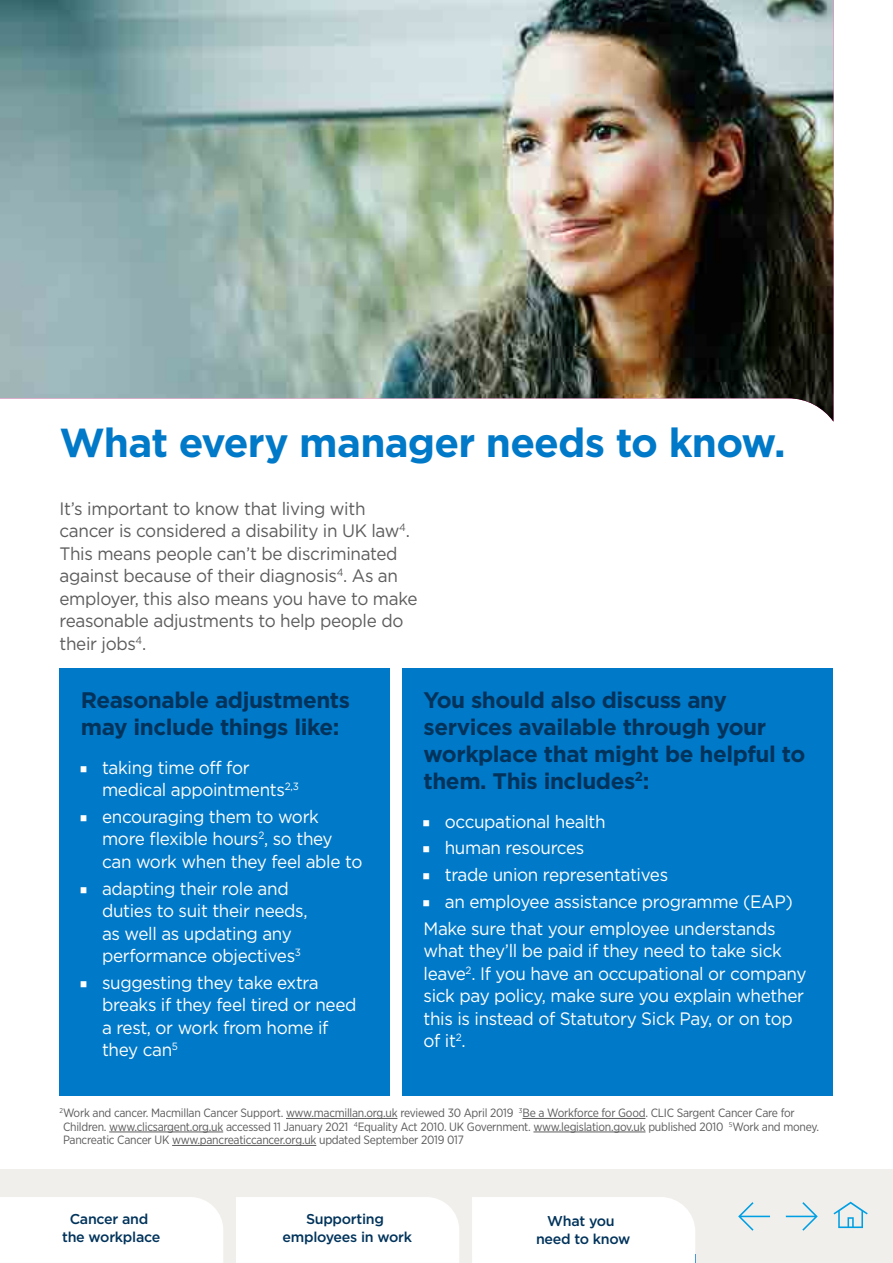
<style>
.page{position:relative;width:893px;height:1263px;background:#fff}
.page>*{position:absolute;margin:0;border:0;box-sizing:border-box;transform-origin:0 0}
.t1{font:700 40.5px "Gotham";letter-spacing:-.02em;color:#0079c8}
.t2{font:700 22.5px/27px "Gotham";letter-spacing:-.02em;color:#00335b}
.t3{font:18px/22.5px "Gotham";letter-spacing:-.02em;color:#fff;scale:.95 1}
.t4{font:18px/22.5px "Gotham";letter-spacing:-.02em;color:#5c5c5c;scale:.95 1}
.t5{font:500 14.25px/18px "Gotham";letter-spacing:-.02em;color:#00335b;text-align:center}
.t6{font:12px/13.5px "Gotham Narrow";letter-spacing:-.02em;color:#5c5c5c}
</style>
<div class="page">
<div style="left:0;top:1169px;width:893px;height:94px;background:#f1efeb"></div>
<div style="left:60px;top:668px;width:330px;height:427px;background:#0079c8"></div>
<div style="left:402px;top:668px;width:431px;height:427px;background:#0079c8"></div>
<hr style="left:286px;top:1118px;width:111px;height:1px;background:#5c5c5c">
<hr style="left:522px;top:1118px;width:123px;height:1px;background:#5c5c5c">
<hr style="left:109px;top:1131px;width:114px;height:1px;background:#5c5c5c">
<hr style="left:533px;top:1131px;width:112px;height:1px;background:#5c5c5c">
<hr style="left:172px;top:1145px;width:144px;height:1px;background:#5c5c5c">
<img style="left:0;top:0;width:833px;height:421px">
<svg style="left:738px;top:1202px;width:32px;height:29px"></svg>
<svg style="left:786px;top:1202px;width:32px;height:29px"></svg>
<div style="left:0;top:1197px;width:223px;height:66px;background:#fff"></div>
<div style="left:236px;top:1197px;width:223px;height:66px;background:#fff"></div>
<svg style="left:833px;top:1202px;width:35px;height:26px"></svg>
<div style="left:472px;top:1197px;width:223px;height:66px;background:#fff"></div>
<h1 class="t1" style="left:60px;top:420px;width:728px">What every manager needs to know.</h1>
<p class="t4" style="left:60px;top:497px;width:378px">It’s important to know that living with cancer is considered a disability in UK law<sup>4</sup>.<br>This means people can’t be discriminated against because of their diagnosis<sup>4</sup>. As an employer, this also means you have to make reasonable adjustments to help people do their jobs<sup>4</sup>.</p>
<p class="t2" style="left:81px;top:686px;width:271px">Reasonable adjustments may include things like:</p>
<p class="t3" style="left:102px;top:756px;width:209px">taking time off for medical appointments<sup>2,3</sup></p>
<p class="t3" style="left:102px;top:805px;width:276px">encouraging them to work more fexible hours<sup>2</sup>, so they can work when they feel able to</p>
<p class="t3" style="left:102px;top:877px;width:218px">adapting their role and duties to suit their needs, as well as updating any performance objectives<sup>3</sup></p>
<p class="t3" style="left:102px;top:971px;width:269px">suggesting they take extra breaks if they feel tired or need a rest, or work from home if they can<sup>5</sup></p>
<p class="t2" style="left:423px;top:686px;width:383px">You should also discuss any services available through your workplace that might be helpful to them. This includes<sup>2</sup>:</p>
<p class="t3" style="left:445px;top:810px;width:171px">occupational health</p>
<p class="t3" style="left:445px;top:836px;width:148px">human resources</p>
<p class="t3" style="left:445px;top:863px;width:237px">trade union representatives</p>
<p class="t3" style="left:424px;top:888px;width:390px;line-height:26.7px;text-indent:21px">an employee assistance programme (EAP)<br>Make sure that your employee understands</p>
<p class="t3" style="left:424px;top:939px;width:405px">what they’ll be paid if they need to take sick leave<sup>2</sup>. If you have an occupational or company sick pay policy, make sure you explain whether this is instead of Statutory Sick Pay, or on top of it<sup>2</sup>.</p>
<p class="t6" style="left:60px;top:1106px;width:761px"><sup>2</sup>Work and cancer. Macmillan Cancer Support. www.macmillan.org.uk reviewed 30 April 2019 <sup>3</sup>Be a Workforce for Good. CLIC Sargent Cancer Care for<br>Children. www.clicsargent.org.uk accessed 11 January 2021 <sup>4</sup>Equality Act 2010. UK Government. www.legislation.gov.uk published 2010 <sup>5</sup>Work and money.<br>Pancreatic Cancer UK www.pancreaticcancer.org.uk updated September 2019 017</p>
<p class="t5" style="left:62px;top:1209px;width:100px">Cancer and the workplace</p>
<p class="t5" style="left:283px;top:1209px;width:131px">Supporting employees in work</p>
<p class="t5" style="left:536px;top:1211px;width:96px">What you need to know</p>
</div>
